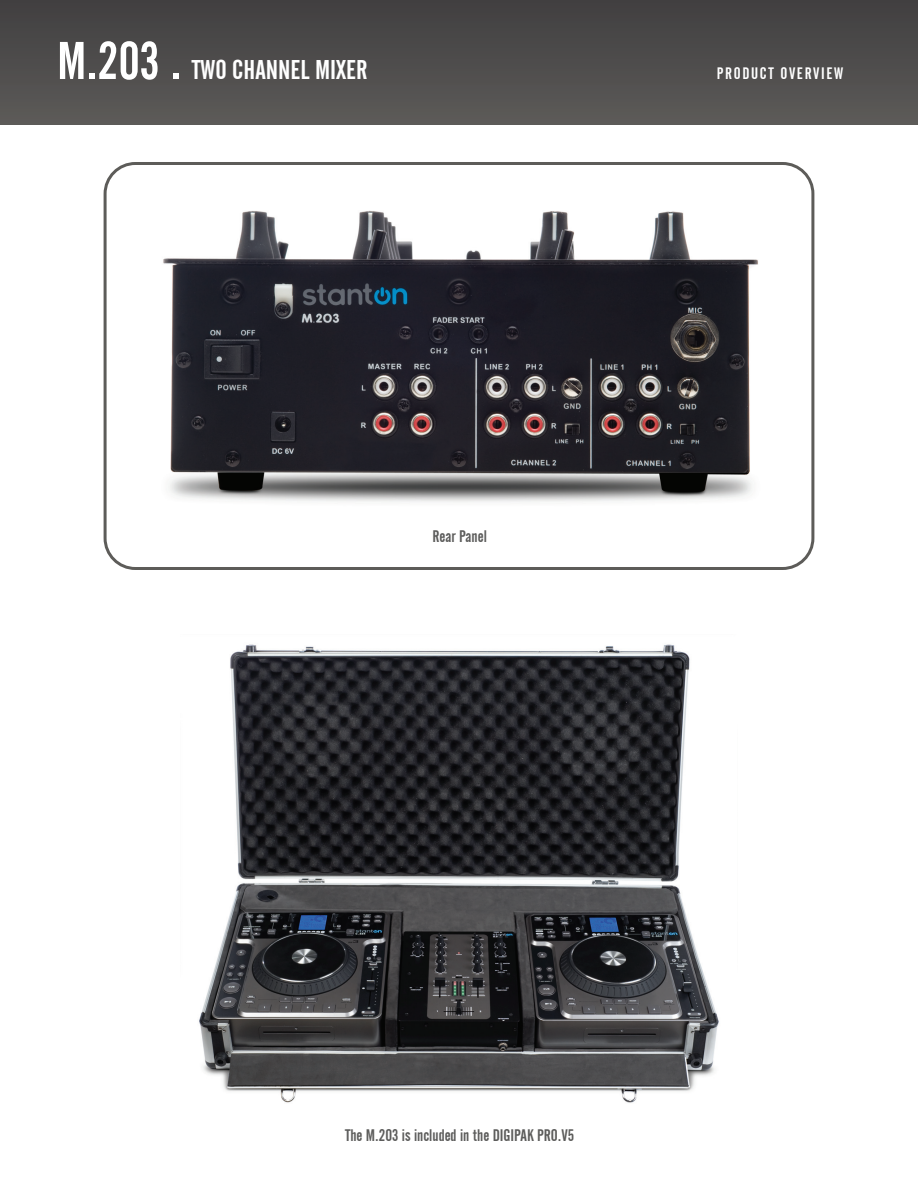
<style>
.page{position:relative;width:918px;height:1188px;background:#fff}
.page>*{position:absolute;margin:0;border:0;box-sizing:border-box;transform-origin:0 0}
.t1{font:27px "Alternate Gothic No 2 BT";color:#fff}
.t2{font:16.65px "Alternate Gothic No 2 BT";color:#5c5c5b}
.t3{font:16.5px "Alternate Gothic No 2 BT";letter-spacing:.1em;color:#fff}
.s1{font-size:52.5px}
</style>
<div class="page">
<div style="left:0;top:0;width:918px;height:124px;background:linear-gradient(to right,#4e4d4c,#4e4d4c)"></div>
<img style="left:199px;top:644px;width:520px;height:459px">
<img style="left:163px;top:210px;width:595px;height:292px">
<div style="left:104px;top:162px;width:710px;height:408px;border:3px solid #5d5c59;border-radius:30px"></div>
<h1 class="t1" style="left:57px;top:55px;width:312px"><span class="s1">M.203 .</span> TWO CHANNEL MIXER</h1>
<p class="t2" style="left:433px;top:527px;width:56px">Rear Panel</p>
<p class="t3" style="left:717px;top:64px;width:128px">PRODUCT OVERVIEW</p>
<p class="t2" style="left:345px;top:1126px;width:231px">The M.203 is included in the DIGIPAK PRO.V5</p>
</div>
